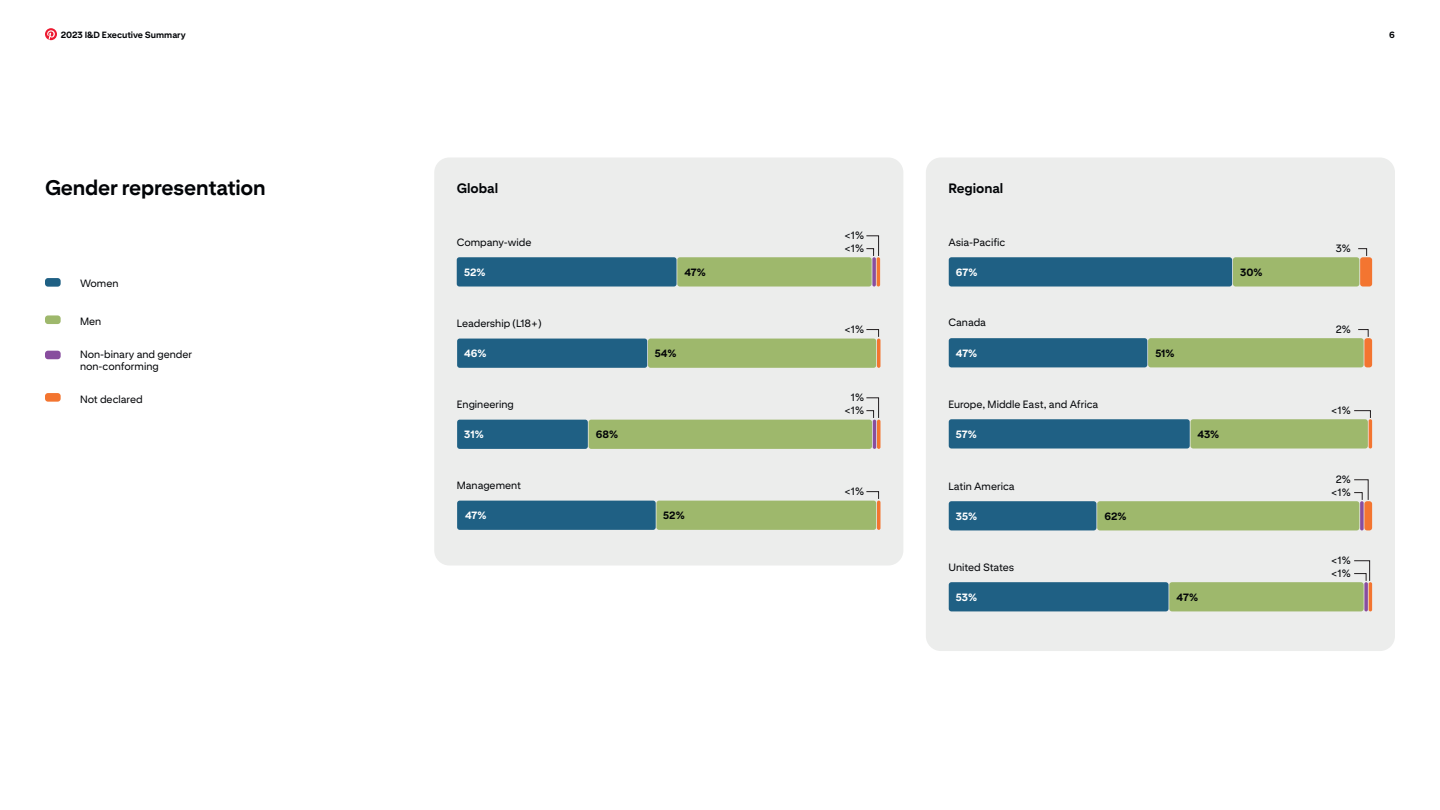
<style>
.page{position:relative;width:1440px;height:810px;background:#fff}
.page>*{position:absolute;margin:0;border:0;box-sizing:border-box;transform-origin:0 0}
.t1{font:700 21px "Pin Sans";letter-spacing:-.01em;color:#020407}
.t2{font:700 13.5px "Pin Sans";color:#020407}
.t3{font:10.5px/12px "Pin Sans";color:#020407}
.t4{font:700 10.5px "Pin Sans";color:#fff}
.t5{font:700 10.5px "Pin Sans";color:#020407}
.t6{font:700 9px "Pin Sans";color:#020407}
</style>
<div class="page">
<svg style="left:45px;top:28px;width:12px;height:12px"></svg>
<div style="left:45px;top:278px;width:16px;height:9px;background:#1f6084;border-radius:3px"></div>
<div style="left:45px;top:351px;width:16px;height:8px;background:#884d9e;border-radius:3px"></div>
<div style="left:45px;top:315px;width:16px;height:9px;background:#9eb86c;border-radius:3px"></div>
<div style="left:45px;top:393px;width:16px;height:9px;background:#f37530;border-radius:3px"></div>
<div style="left:434px;top:158px;width:469px;height:408px;background:#ecedec;border-radius:15px"></div>
<hr style="left:877px;top:257px;width:3px;height:30px;background:#f37530;border-radius:2px">
<svg style="left:872px;top:257px;width:4px;height:30px"></svg>
<div style="left:677px;top:257px;width:195px;height:30px;background:#9eb86c;border-radius:3px"></div>
<div style="left:457px;top:257px;width:220px;height:30px;background:#1f6084;border-radius:3px"></div>
<hr style="left:877px;top:339px;width:3px;height:29px;background:#f37530;border-radius:2px">
<div style="left:648px;top:339px;width:228px;height:29px;background:#9eb86c;border-radius:3px"></div>
<div style="left:457px;top:339px;width:190px;height:29px;background:#1f6084;border-radius:3px"></div>
<hr style="left:877px;top:420px;width:3px;height:29px;background:#f37530;border-radius:2px">
<hr style="left:873px;top:420px;width:3px;height:29px;background:#884d9e;border-radius:2px">
<div style="left:589px;top:420px;width:283px;height:29px;background:#9eb86c;border-radius:3px"></div>
<div style="left:457px;top:420px;width:131px;height:29px;background:#1f6084;border-radius:3px"></div>
<hr style="left:877px;top:501px;width:3px;height:29px;background:#f37530;border-radius:2px">
<div style="left:656px;top:501px;width:220px;height:29px;background:#9eb86c;border-radius:3px"></div>
<div style="left:457px;top:501px;width:199px;height:29px;background:#1f6084;border-radius:3px"></div>
<svg style="left:866px;top:235px;width:13px;height:21px"></svg>
<svg style="left:866px;top:397px;width:13px;height:21px"></svg>
<svg style="left:866px;top:329px;width:13px;height:8px"></svg>
<svg style="left:866px;top:491px;width:13px;height:8px"></svg>
<div style="left:926px;top:158px;width:469px;height:493px;background:#ecedec;border-radius:15px"></div>
<hr style="left:1369px;top:582px;width:3px;height:29px;background:#f37530;border-radius:2px">
<svg style="left:1364px;top:582px;width:4px;height:29px"></svg>
<div style="left:1169px;top:582px;width:195px;height:29px;background:#9eb86c;border-radius:3px"></div>
<div style="left:949px;top:582px;width:220px;height:29px;background:#1f6084;border-radius:3px"></div>
<div style="left:1360px;top:257px;width:12px;height:30px;background:#f37530;border-radius:3px"></div>
<div style="left:1233px;top:257px;width:126px;height:30px;background:#9eb86c;border-radius:3px"></div>
<div style="left:949px;top:257px;width:283px;height:30px;background:#1f6084;border-radius:3px"></div>
<div style="left:1364px;top:338px;width:8px;height:29px;background:#f37530;border-radius:3px"></div>
<div style="left:1148px;top:338px;width:216px;height:29px;background:#9eb86c;border-radius:3px"></div>
<div style="left:949px;top:338px;width:198px;height:29px;background:#1f6084;border-radius:3px"></div>
<hr style="left:1369px;top:419px;width:3px;height:30px;background:#f37530;border-radius:2px">
<div style="left:1191px;top:419px;width:177px;height:30px;background:#9eb86c;border-radius:3px"></div>
<div style="left:949px;top:419px;width:241px;height:30px;background:#1f6084;border-radius:3px"></div>
<div style="left:1364px;top:501px;width:8px;height:29px;background:#f37530;border-radius:3px"></div>
<svg style="left:1360px;top:501px;width:4px;height:29px"></svg>
<div style="left:1097px;top:501px;width:262px;height:29px;background:#9eb86c;border-radius:3px"></div>
<div style="left:949px;top:501px;width:147px;height:29px;background:#1f6084;border-radius:3px"></div>
<svg style="left:1358px;top:248px;width:9px;height:8px"></svg>
<svg style="left:1354px;top:410px;width:17px;height:8px"></svg>
<svg style="left:1358px;top:329px;width:11px;height:8px"></svg>
<svg style="left:1354px;top:479px;width:15px;height:21px"></svg>
<svg style="left:1354px;top:560px;width:16px;height:21px"></svg>
<p class="t6" style="left:61px;top:27px;width:127px">2023 I&amp;D Executive Summary</p>
<p class="t6" style="left:1389px;top:27px;width:7px">6</p>
<h1 class="t1" style="left:45px;top:171px;width:222px">Gender representation</h1>
<p class="t2" style="left:457px;top:177px;width:43px">Global</p>
<p class="t2" style="left:948px;top:177px;width:56px">Regional</p>
<p class="t3" style="left:457px;top:235px;width:76px">Company-wide</p>
<p class="t3" style="left:844px;top:229px;width:22px">&lt;1%</p>
<p class="t3" style="left:844px;top:242px;width:22px">&lt;1%</p>
<p class="t3" style="left:948px;top:235px;width:58px">Asia-Pacific</p>
<p class="t3" style="left:1336px;top:241px;width:17px">3%</p>
<p class="t4" style="left:464px;top:264px;width:23px">52%</p>
<p class="t5" style="left:684px;top:264px;width:23px">47%</p>
<p class="t4" style="left:956px;top:264px;width:23px">67%</p>
<p class="t5" style="left:1240px;top:264px;width:24px">30%</p>
<p class="t3" style="left:80px;top:276px;width:40px">Women</p>
<p class="t3" style="left:80px;top:315px;width:23px">Men</p>
<p class="t3" style="left:457px;top:316px;width:86px">Leadership (L18+)</p>
<p class="t3" style="left:844px;top:322px;width:22px">&lt;1%</p>
<p class="t3" style="left:948px;top:315px;width:39px">Canada</p>
<p class="t3" style="left:1336px;top:322px;width:17px">2%</p>
<p class="t3" style="left:80px;top:347px;width:114px">Non-binary and gender non-conforming</p>
<p class="t4" style="left:464px;top:345px;width:24px">46%</p>
<p class="t5" style="left:655px;top:345px;width:23px">54%</p>
<p class="t4" style="left:956px;top:345px;width:23px">47%</p>
<p class="t5" style="left:1155px;top:345px;width:21px">51%</p>
<p class="t3" style="left:80px;top:392px;width:64px">Not declared</p>
<p class="t3" style="left:457px;top:397px;width:59px">Engineering</p>
<p class="t3" style="left:851px;top:391px;width:15px">1%</p>
<p class="t3" style="left:844px;top:404px;width:22px">&lt;1%</p>
<p class="t3" style="left:948px;top:397px;width:152px">Europe, Middle East, and Africa</p>
<p class="t3" style="left:1331px;top:404px;width:22px">&lt;1%</p>
<p class="t4" style="left:464px;top:426px;width:21px">31%</p>
<p class="t5" style="left:596px;top:426px;width:24px">68%</p>
<p class="t4" style="left:956px;top:426px;width:22px">57%</p>
<p class="t5" style="left:1197px;top:426px;width:23px">43%</p>
<p class="t3" style="left:457px;top:478px;width:66px">Management</p>
<p class="t3" style="left:844px;top:485px;width:22px">&lt;1%</p>
<p class="t3" style="left:948px;top:479px;width:68px">Latin America</p>
<p class="t3" style="left:1336px;top:473px;width:17px">2%</p>
<p class="t3" style="left:1331px;top:485px;width:22px">&lt;1%</p>
<p class="t4" style="left:465px;top:507px;width:23px">47%</p>
<p class="t5" style="left:663px;top:507px;width:23px">52%</p>
<p class="t4" style="left:956px;top:508px;width:23px">35%</p>
<p class="t5" style="left:1104px;top:508px;width:24px">62%</p>
<p class="t3" style="left:948px;top:560px;width:67px">United States</p>
<p class="t3" style="left:1331px;top:554px;width:22px">&lt;1%</p>
<p class="t3" style="left:1331px;top:566px;width:22px">&lt;1%</p>
<p class="t4" style="left:956px;top:589px;width:23px">53%</p>
<p class="t5" style="left:1177px;top:589px;width:23px">47%</p>
</div>
